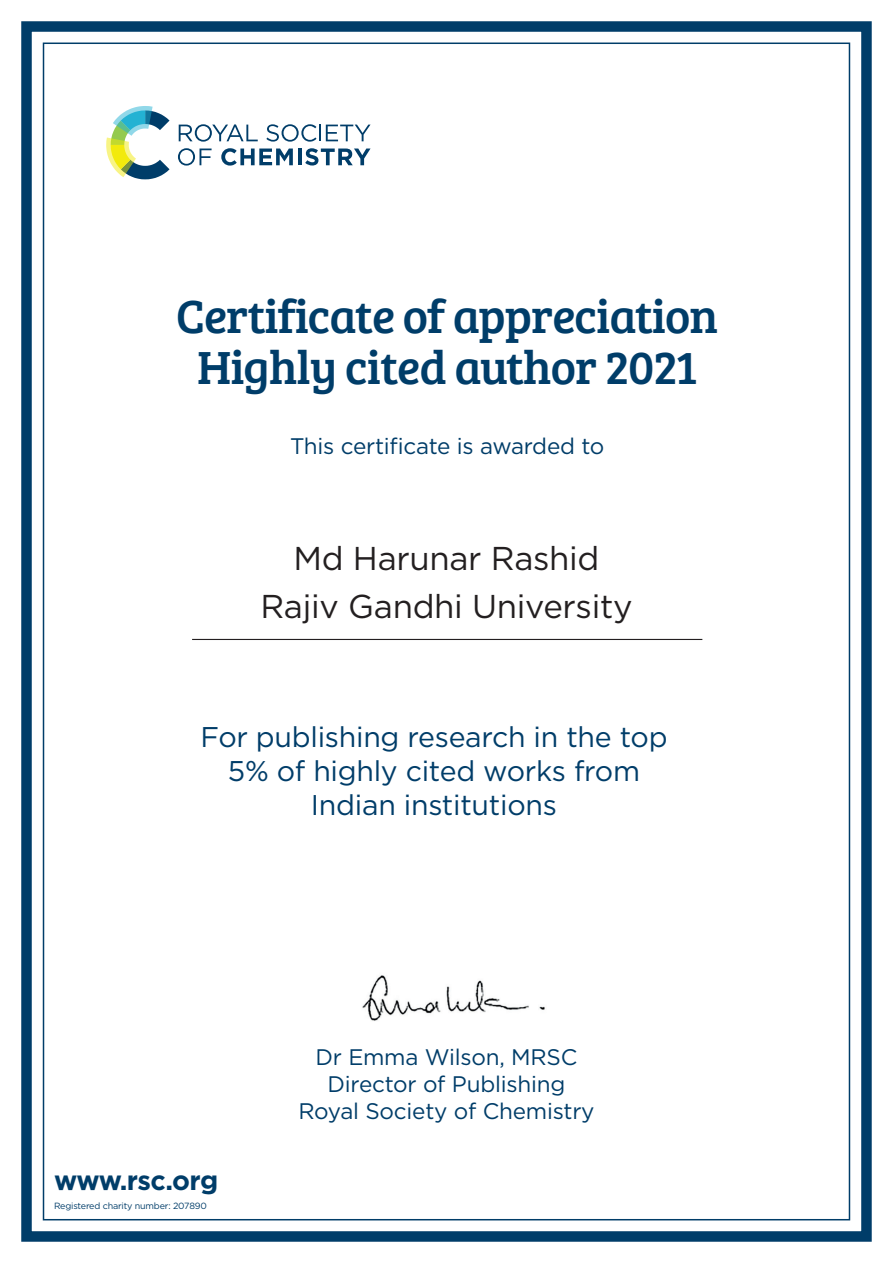
<style>
.page{position:relative;width:893px;height:1263px;background:#fff}
.page>*{position:absolute;margin:0;border:0;box-sizing:border-box;transform-origin:0 0}
.Prize_Heading{font:48px/51px "Bree Serif";letter-spacing:-.02em;color:#003d69;text-align:center}
.Ruled_Name{font:33px "Gotham";letter-spacing:-.01em;color:#231f20}
.Certificate_text{font:28.5px/34.2px "Gotham";letter-spacing:-.01em;color:#003d69;text-align:center}
.t1{font:700 27px "Gotham";letter-spacing:-.025em;color:#003d69}
.Certificate_text-2{font:22.5px "Gotham";letter-spacing:-.01em;color:#003d69}
.t2{font:9px "Gotham";letter-spacing:-.02em;color:#003d69}
</style>
<div class="page">
<div style="left:21px;top:21px;width:851px;height:1221px;border:10px solid #003d69"></div>
<svg style="left:179px;top:124px;width:79px;height:18px"></svg>
<svg style="left:266px;top:124px;width:104px;height:18px"></svg>
<svg style="left:178px;top:148px;width:34px;height:18px"></svg>
<svg style="left:221px;top:148px;width:72px;height:18px"></svg>
<hr style="left:298px;top:149px;width:3px;height:16px;background:#003d69">
<svg style="left:305px;top:148px;width:66px;height:18px"></svg>
<svg style="left:106px;top:106px;width:64px;height:73px"></svg>
<img style="left:362px;top:975px;width:183px;height:46px">
<hr style="left:192px;top:639px;width:510px;height:1px;background:#231f20">
<p class="Prize_Heading" style="left:176px;top:288px;width:544px">Certificate of appreciation<br>Highly cited author 2021</p>
<p class="Certificate_text-2" style="left:290px;top:431px;width:316px">This certificate is awarded to</p>
<p class="Ruled_Name" style="left:293px;top:537px;width:308px">Md Harunar Rashid</p>
<p class="Ruled_Name" style="left:260px;top:585px;width:374px">Rajiv Gandhi University</p>
<p class="Certificate_text" style="left:200px;top:719px;width:469px">For publishing research in the top<br>5% of highly cited works from<br>Indian institutions</p>
<p class="t1" style="left:54px;top:1163px;width:166px">www.rsc.org</p>
<p class="t2" style="left:54px;top:1200px;width:154px">Registered charity number: 207890</p>
<p class="Certificate_text-2" style="left:316px;top:1042px;width:263px">Dr Emma Wilson, MRSC</p>
<p class="Certificate_text-2" style="left:328px;top:1069px;width:239px">Director of Publishing</p>
<p class="Certificate_text-2" style="left:298px;top:1096px;width:298px">Royal Society of Chemistry</p>
</div>
